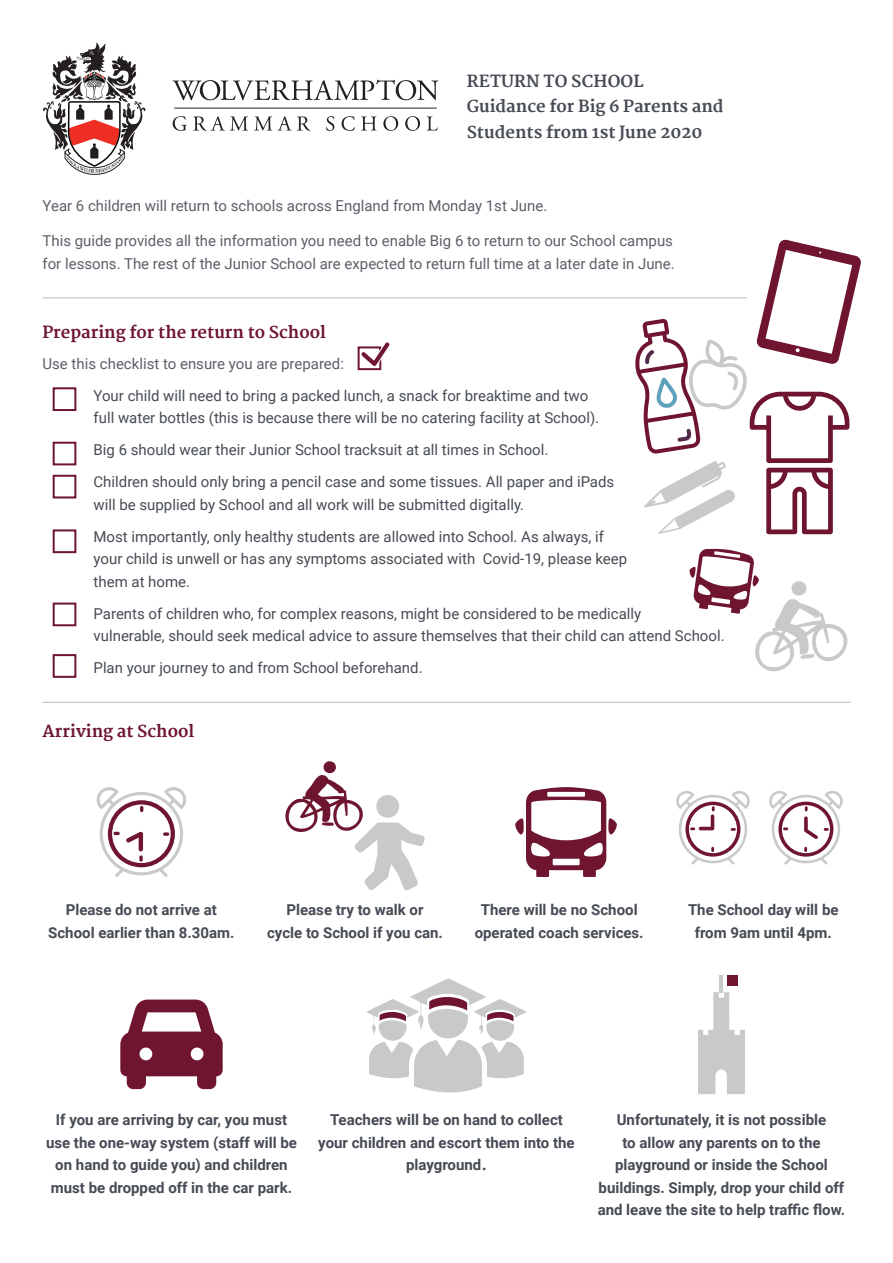
<style>
.page{position:relative;width:893px;height:1263px;background:#fff}
.page>*{position:absolute;margin:0;border:0;box-sizing:border-box;transform-origin:0 0}
.t1{font:800 16.5px/25.5px "Martel";color:#464b54}
.t2{font:800 16.5px "Martel";color:#6f1530}
.t3{font:15px/22.5px "Roboto";color:#464b54}
.t4{font:700 15px/22.5px "Roboto";color:#464b54;text-align:center}
.t5{font:15px/22.5px "Roboto";color:#5b5f68}
.s1{font-family:"Martel";font-weight:800}
</style>
<div class="page">
<svg style="left:172px;top:80px;width:266px;height:20px"></svg>
<svg style="left:173px;top:116px;width:14px;height:15px"></svg>
<svg style="left:193px;top:116px;width:55px;height:15px"></svg>
<svg style="left:254px;top:116px;width:57px;height:15px"></svg>
<svg style="left:326px;top:116px;width:8px;height:15px"></svg>
<svg style="left:342px;top:116px;width:13px;height:15px"></svg>
<svg style="left:361px;top:116px;width:16px;height:15px"></svg>
<svg style="left:383px;top:116px;width:15px;height:15px"></svg>
<svg style="left:405px;top:116px;width:15px;height:15px"></svg>
<svg style="left:427px;top:116px;width:11px;height:15px"></svg>
<hr style="left:174px;top:108px;width:263px;height:1px;background:#231f20">
<svg style="left:43px;top:43px;width:103px;height:132px"></svg>
<hr style="left:43px;top:298px;width:704px;height:1px;background:#464b54">
<svg style="left:96px;top:787px;width:90px;height:90px"></svg>
<hr style="left:43px;top:702px;width:807px;height:1px;background:#464b54">
<svg style="left:515px;top:787px;width:102px;height:90px"></svg>
<svg style="left:366px;top:978px;width:161px;height:115px"></svg>
<svg style="left:285px;top:761px;width:140px;height:130px"></svg>
<svg style="left:120px;top:999px;width:103px;height:90px"></svg>
<div style="left:727px;top:975px;width:11px;height:10px;background:#6f1530"></div>
<hr style="left:720px;top:975px;width:3px;height:17px;background:#c8c9c9">
<svg style="left:698px;top:992px;width:47px;height:102px"></svg>
<div style="left:358px;top:346px;width:23px;height:24px;border:2px solid #6f1530"></div>
<svg style="left:360px;top:342px;width:30px;height:25px"></svg>
<div style="left:53px;top:387px;width:23px;height:24px;border:2px solid #6f1530"></div>
<div style="left:53px;top:442px;width:23px;height:23px;border:2px solid #6f1530"></div>
<div style="left:53px;top:475px;width:23px;height:23px;border:2px solid #6f1530"></div>
<div style="left:53px;top:529px;width:23px;height:24px;border:2px solid #6f1530"></div>
<div style="left:53px;top:603px;width:23px;height:23px;border:2px solid #6f1530"></div>
<div style="left:53px;top:654px;width:23px;height:24px;border:2px solid #6f1530"></div>
<svg style="left:676px;top:791px;width:74px;height:73px"></svg>
<svg style="left:769px;top:791px;width:74px;height:73px"></svg>
<svg style="left:804px;top:818px;width:4px;height:11px"></svg>
<svg style="left:689px;top:548px;width:159px;height:124px"></svg>
<svg style="left:632px;top:239px;width:229px;height:295px"></svg>
<p class="t1" style="left:467px;top:68px;width:258px">RETURN TO SCHOOL<br>Guidance for Big 6 Parents and<br>Students from 1st June 2020</p>
<p class="t5" style="left:43px;top:194px;width:506px">Year 6 children will return to schools across England from Monday 1st June.</p>
<p class="t5" style="left:43px;top:229px;width:634px">This guide provides all the information you need to enable Big 6 to return to our School campus for lessons. The rest of the Junior School are expected to return full time at a later date in June.</p>
<p class="t2" style="left:43px;top:322px;width:285px">Preparing for the return to School</p>
<p class="t5" style="left:43px;top:351px;width:303px">Use this checklist to ensure you are prepared:</p>
<p class="t3" style="left:94px;top:383px;width:507px">Your child will need to bring a packed lunch, a snack for breaktime and two full water bottles (this is because there will be no catering facility at School).</p>
<p class="t3" style="left:94px;top:438px;width:456px">Big 6 should wear their Junior School tracksuit at all times in School.</p>
<p class="t3" style="left:94px;top:470px;width:522px">Children should only bring a pencil case and some tissues. All paper and iPads will be supplied by School and all work will be submitted digitally.</p>
<p class="t3" style="left:94px;top:525px;width:535px">Most importantly, only healthy students are allowed into School. As always, if your child is unwell or has any symptoms associated with Covid-19, please keep them at home.</p>
<p class="t3" style="left:94px;top:602px;width:633px">Parents of children who, for complex reasons, might be considered to be medically<br>vulnerable, should seek medical advice to assure themselves that their child can attend School.</p>
<p class="t3" style="left:94px;top:656px;width:331px">Plan your journey to and from School beforehand.</p>
<p class="t2" style="left:43px;top:722px;width:153px">Arriving at School</p>
<p class="t4" style="left:48px;top:898px;width:188px">Please do not arrive at<br>School earlier than 8.30am.</p>
<p class="t4" style="left:267px;top:898px;width:177px">Please try to walk or cycle to School if you can.</p>
<p class="t4" style="left:475px;top:898px;width:170px">There will be no School operated coach services.</p>
<p class="t4" style="left:688px;top:898px;width:152px">The School day will be from 9am until 4pm.</p>
<p class="t4" style="left:46px;top:1108px;width:252px">If you are arriving by car, you must use the one-way system (staff will be on hand to guide you) and children must be dropped off in the car park.</p>
<p class="t4" style="left:318px;top:1108px;width:258px">Teachers will be on hand to collect your children and escort them into the playground<span class="s1">.</span></p>
<p class="t4" style="left:598px;top:1108px;width:249px">Unfortunately, it is not possible<br>to allow any parents on to the playground or inside the School buildings. Simply, drop your child off and leave the site to help traffic flow.</p>
</div>
